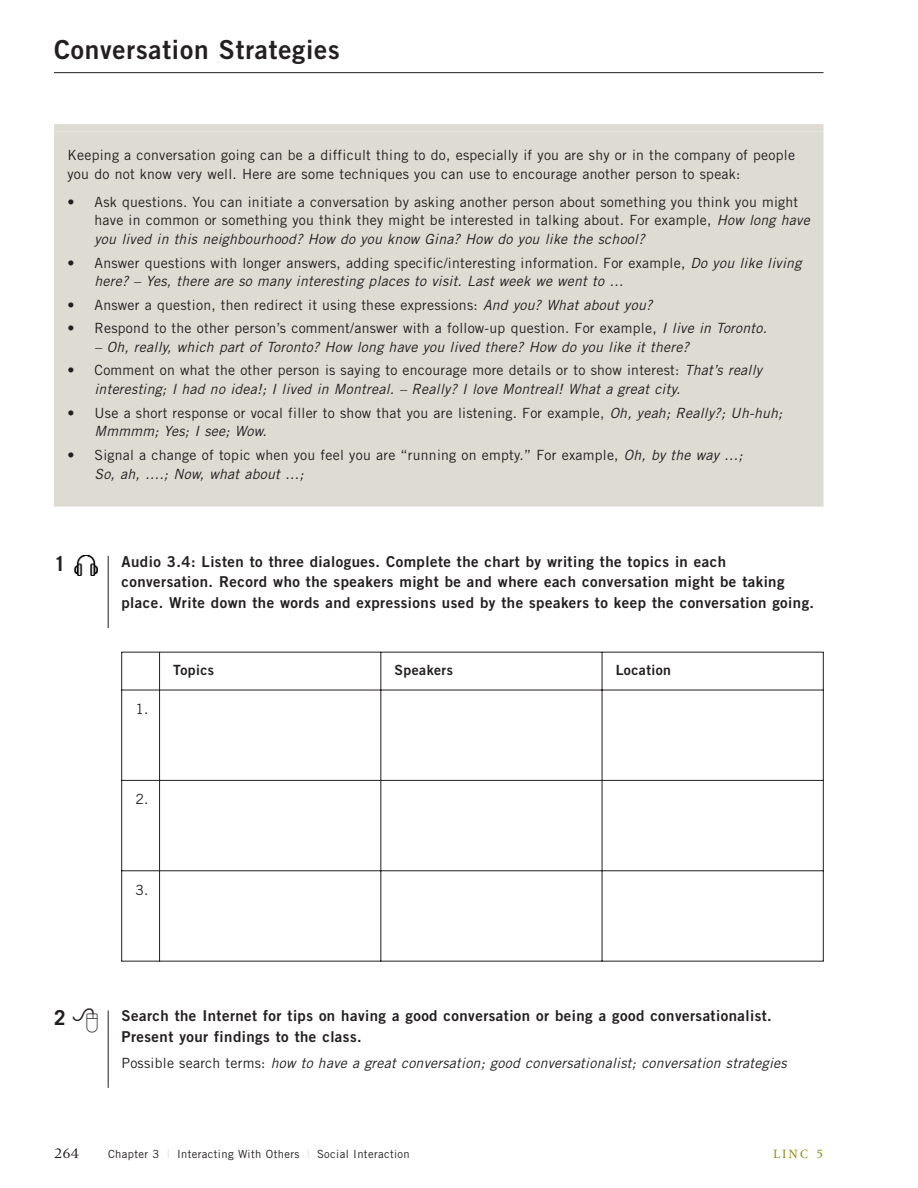
<style>
.page{position:relative;width:918px;height:1188px;background:#fff}
.page>*{position:absolute;margin:0;border:0;box-sizing:border-box;transform-origin:0 0}
.t1{font:26.25px "Trade Gothic Bold Two";letter-spacing:.03em;color:#231f20}
.t2{font:700 20.7px "Trade Gothic";color:#231f20}
.t3{font:15px/20.7px "Trade Gothic Bold Two";letter-spacing:.03em;color:#231f20}
.t4{font:15px "Meridien";color:#231f20}
.t5{font:14.1px/18.8px "Trade Gothic";letter-spacing:.02em;color:#231f20}
.t6{font:italic 14.1px/18.8px "Trade Gothic";color:#231f20}
.t7{font:14.1px "Trade Gothic Bold Two";letter-spacing:.03em;color:#231f20}
.t8{font:13.2px "Meridien";color:#8b8d08}
.t9{font:11.25px "Trade Gothic";letter-spacing:.03em;color:#231f20}
.s1{font-style:italic}
.s2{font-style:normal}
.s3{color:#dedbd3}
</style>
<div class="page">
<hr style="left:54px;top:72px;width:770px;height:1px;background:#231f20">
<div style="left:54px;top:124px;width:770px;height:8px;background:#dedbd3"></div>
<div style="left:54px;top:132px;width:770px;height:375px;background:#dedbd3"></div>
<hr style="left:108px;top:1011px;width:1px;height:77px;background:#231f20">
<hr style="left:121px;top:652px;width:1px;height:309px;background:#231f20">
<hr style="left:159px;top:652px;width:1px;height:309px;background:#231f20">
<hr style="left:381px;top:652px;width:1px;height:309px;background:#231f20">
<hr style="left:602px;top:652px;width:1px;height:309px;background:#231f20">
<hr style="left:823px;top:652px;width:1px;height:309px;background:#231f20">
<hr style="left:122px;top:652px;width:702px;height:1px;background:#231f20">
<hr style="left:122px;top:690px;width:702px;height:1px;background:#231f20">
<hr style="left:122px;top:780px;width:702px;height:1px;background:#231f20">
<hr style="left:122px;top:871px;width:702px;height:1px;background:#231f20">
<hr style="left:122px;top:961px;width:702px;height:1px;background:#231f20">
<hr style="left:108px;top:556px;width:1px;height:72px;background:#231f20">
<svg style="left:74px;top:566px;width:24px;height:10px"></svg>
<img style="left:75px;top:554px;width:22px;height:21px">
<h1 class="t1" style="left:54px;top:40px;width:287px">Conversation Strategies</h1>
<p class="t5" style="left:68px;top:147px;width:729px">Keeping a conversation going can be a difficult thing to do, especially if you are shy or in the company of people you do not know very well. Here are some techniques you can use to encourage another person to speak:</p>
<p class="t5" style="left:94px;top:194px;width:720px;text-indent:-27px">• Ask questions. You can initiate a conversation by asking another person about something you think you might have in common or something you think they might be interested in talking about. For example, <span class="s1">How long have you lived in this neighbourhood? How do you know Gina? How do you like the school?</span></p>
<p class="t5" style="left:94px;top:254px;width:711px;text-indent:-27px">• Answer questions with longer answers, adding specific/interesting information. For example, <span class="s1">Do you like living here? – Yes, there are so many interesting places to visit. Last week we went to …</span></p>
<p class="t5" style="left:68px;top:297px;width:589px">• Answer a question, then redirect it using these expressions: <span class="s1">And you? What about you?</span></p>
<p class="t5" style="left:68px;top:320px;width:704px">• Respond to the other person’s comment/answer with a follow-up question. For example, <span class="s1">I live in Toronto.</span></p>
<p class="t6" style="left:94px;top:339px;width:599px">– Oh, really, which part of Toronto? How long have you lived there? How do you like it there?</p>
<p class="t6" style="left:95px;top:362px;width:672px;text-indent:-27px"><span class="s2">• Comment on what the other person is saying to encourage more details or to show interest:</span> That’s really interesting; I had no idea!; I lived in Montreal. – Really? I love Montreal! What a great city.</p>
<p class="t5" style="left:95px;top:404px;width:692px;text-indent:-27px">• Use a short response or vocal filler to show that you are listening. For example, <span class="s1">Oh, yeah; Really?; Uh-huh;<br>Mmmmm; Yes; I see; Wow.</span></p>
<p class="t5" style="left:95px;top:447px;width:653px;text-indent:-27px">• Signal a change of topic when you feel you are “running on empty.” For example, <span class="s1">Oh, by the way …;<br>So, ah, ….; Now, what about …;</span></p>
<h2 class="t2" style="left:54px;top:556px;width:13px">1</h2>
<p class="t3" style="left:122px;top:552px;width:694px">Audio 3.4: Listen to three dialogues. Complete the chart by writing the topics in each conversation. Record who the speakers might be and where each conversation might be taking place. Write down the words and expressions used by the speakers to keep the conversation going.</p>
<p class="t5" style="left:135px;top:701px;width:15px">1.</p>
<p class="t7" style="left:173px;top:665px;width:42px">Topics</p>
<p class="t7" style="left:394px;top:665px;width:60px">Speakers</p>
<p class="t7" style="left:616px;top:665px;width:57px">Location</p>
<p class="t5" style="left:135px;top:791px;width:15px">2.</p>
<p class="t5" style="left:135px;top:882px;width:15px">3.</p>
<h2 class="t2" style="left:54px;top:1011px;width:13px">2</h2>
<p class="t3" style="left:122px;top:1007px;width:652px">Search the Internet for tips on having a good conversation or being a good conversationalist.<br>Present your findings to the class.</p>
<p class="t6" style="left:122px;top:1055px;width:670px"><span class="s2">P o s s i b l e s e a r c h t e r m s :</span> how to have a great conversation; good conversationalist; conversation strategies</p>
<p class="t4" style="left:54px;top:1147px;width:27px">264</p>
<p class="t9" style="left:108px;top:1150px;width:303px">Chapter 3 <span class="s3">|</span> Interacting With Others <span class="s3">|</span> Social Interaction</p>
<p class="t8" style="left:773px;top:1149px;width:52px">LINC 5</p>
</div>
